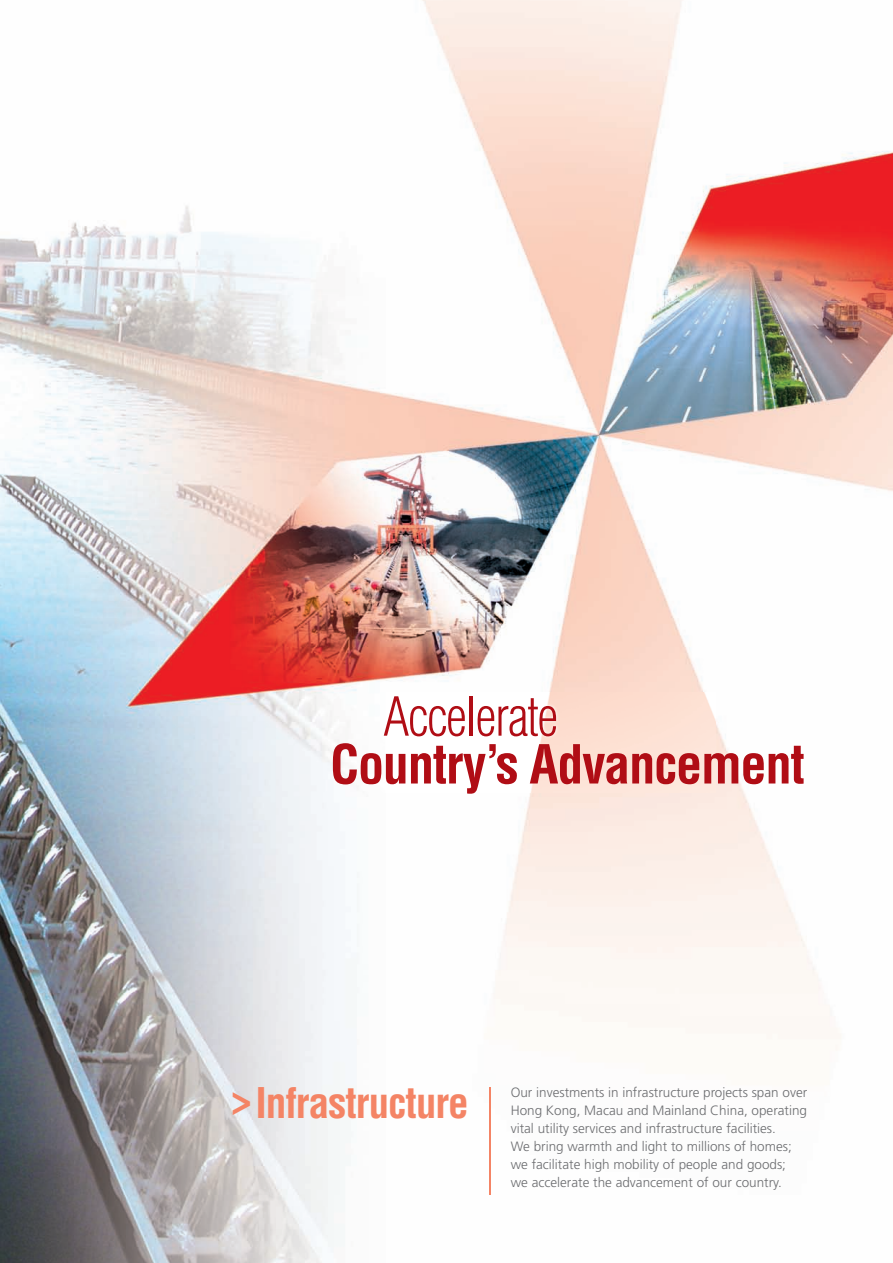
<style>
.page{position:relative;width:893px;height:1263px;background:#fff}
.page>*{position:absolute;margin:0;border:0;box-sizing:border-box;transform-origin:0 0}
.t1{font:700 condensed 52.5px "Helvetica LT Std";letter-spacing:-.025em;color:#b00d15}
.t2{font:300 condensed 52.5px "Helvetica LT Std";letter-spacing:-.025em;color:#b00d15}
.t3{font:700 condensed 41.25px "Helvetica LT Std";letter-spacing:-.025em;color:#f48465}
.t4{font:300 13.5px/18px "Frutiger LT Std";color:#6c6d70}
</style>
<div class="page">
<img style="left:0;top:0;width:893px;height:1263px">
<img style="left:381px;top:693px;width:334px;height:99px">
<hr style="left:489px;top:1087px;width:1px;height:107px;background:#f48465">
<h1 class="t2" style="left:383px;top:695px;width:176px">Accelerate</h1>
<h1 class="t1" style="left:330px;top:743px;width:476px">Country’s Advancement</h1>
<h2 class="t3" style="left:231px;top:1086px;width:239px">&gt;Infrastructure</h2>
<p class="t4" style="left:511px;top:1084px;width:298px">Our investments in infrastructure projects span over Hong Kong, Macau and Mainland China, operating vital utility services and infrastructure facilities.<br>We bring warmth and light to millions of homes; we facilitate high mobility of people and goods;<br>we accelerate the advancement of our country.</p>
</div>
